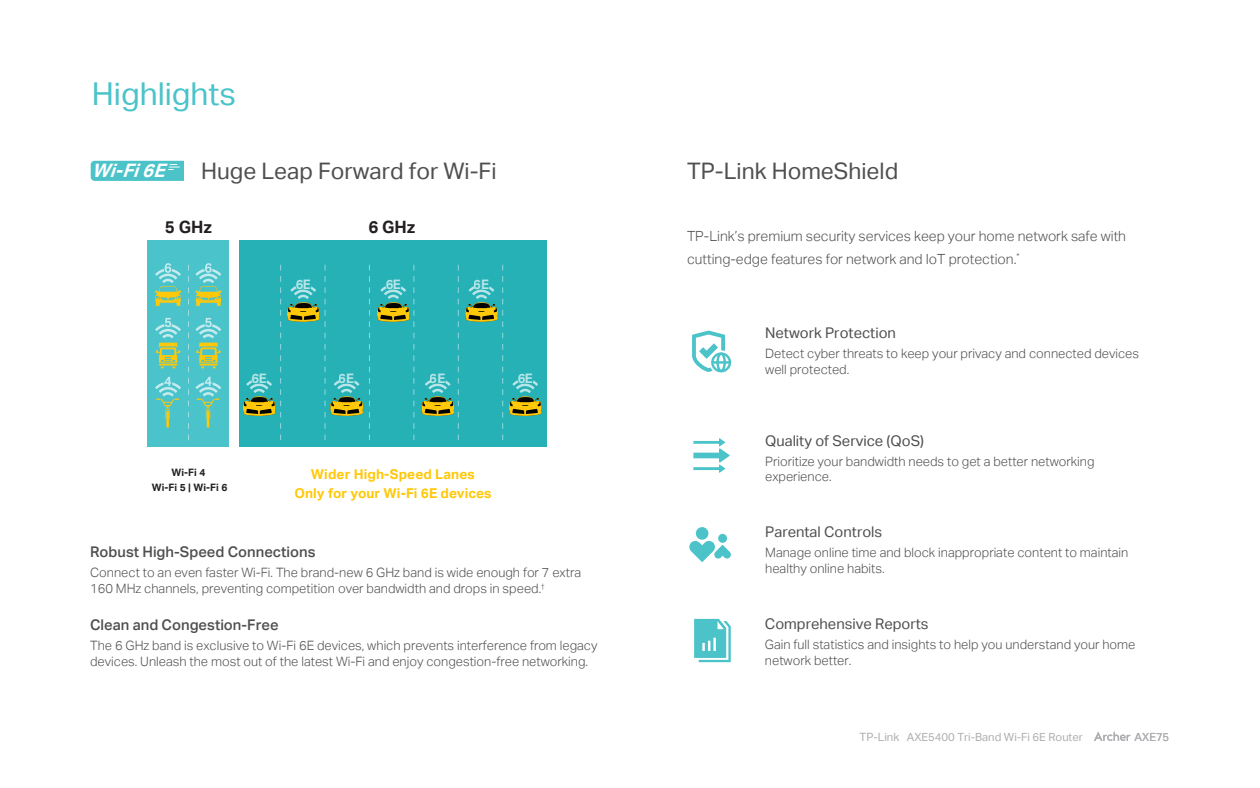
<style>
.page{position:relative;width:1260px;height:788px;background:#fff}
.page>*{position:absolute;margin:0;border:0;box-sizing:border-box;transform-origin:0 0}
.t1{font:31.5px "TP Link Aktiv Regular";color:#4ac3ca}
.t2{font:22.75px "TP Link Aktiv Regular";color:#4f4f51}
.t3{font:italic 18.55px "TP Link Aktiv Bold";color:#fff}
.t4{font:16.97px "TP Link Aktiv Bold";color:#231f20}
.t5{font:14.7px "TP Link Aktiv Regular";color:#4f4f51}
.t6{font:14.7px "TP Link Aktiv Medium";color:#4f4f51}
.t7{font:14px/22.8px "TP Link Aktiv Light";color:#4f4f51}
.t8{font:13.56px/18.7px "TP Link Aktiv Bold";letter-spacing:.01em;color:#ffc808;text-align:center}
.t9{font:13.12px "TP Link Aktiv Bold";letter-spacing:-.025em;color:#fff}
.t10{font:12.86px/15.5px "TP Link Aktiv Light";color:#4f4f51}
.t11{font:11.2px "TP Link Aktiv Regular";color:#adaeb1}
.t12{font:10.24px/15.3px "TP Link Aktiv Bold";color:#231f20;text-align:center}
.s1{font-size:11.38px}
</style>
<div class="page">
<div style="left:696px;top:527px;width:12px;height:12px;background:#4bc3c9;border-radius:50%"></div>
<div style="left:718px;top:534px;width:9px;height:8px;background:#4bc3c9;border-radius:50%"></div>
<svg style="left:689px;top:540px;width:42px;height:22px"></svg>
<svg style="left:694px;top:619px;width:37px;height:43px;background:#6eced3"></svg>
<svg style="left:693px;top:438px;width:37px;height:35px"></svg>
<svg style="left:692px;top:330px;width:39px;height:42px"></svg>
<svg style="left:1094px;top:731px;width:36px;height:9px"></svg>
<svg style="left:91px;top:161px;width:93px;height:20px;background:#4ec4c9"></svg>
<div style="left:239px;top:240px;width:308px;height:207px;background:#26b1b7"></div>
<div style="left:148px;top:240px;width:81px;height:207px;background:#4bc3cb"></div>
<svg style="left:369px;top:265px;width:1px;height:175px"></svg>
<svg style="left:188px;top:265px;width:1px;height:176px"></svg>
<svg style="left:243px;top:265px;width:38px;height:175px"></svg>
<svg style="left:287px;top:265px;width:76px;height:175px"></svg>
<svg style="left:377px;top:265px;width:37px;height:175px"></svg>
<svg style="left:421px;top:265px;width:38px;height:175px"></svg>
<svg style="left:465px;top:265px;width:38px;height:175px"></svg>
<svg style="left:509px;top:380px;width:33px;height:36px"></svg>
<svg style="left:195px;top:263px;width:27px;height:43px"></svg>
<svg style="left:195px;top:377px;width:27px;height:50px"></svg>
<svg style="left:195px;top:318px;width:27px;height:50px"></svg>
<svg style="left:155px;top:263px;width:26px;height:43px"></svg>
<hr style="left:166px;top:410px;width:3px;height:17px;background:#ffc808">
<svg style="left:155px;top:377px;width:26px;height:42px"></svg>
<svg style="left:155px;top:318px;width:26px;height:50px"></svg>
<h1 class="t1" style="left:92px;top:76px;width:146px">Highlights</h1>
<h3 class="t3" style="left:91px;top:160px;width:86px">Wi-Fi6E</h3>
<h2 class="t2" style="left:201px;top:158px;width:297px">Huge Leap Forward for Wi-Fi</h2>
<h3 class="t4" style="left:165px;top:218px;width:49px">5 GHz</h3>
<h3 class="t4" style="left:368px;top:218px;width:49px">6 GHz</h3>
<p class="t9" style="left:295px;top:276px;width:17px">6E</p>
<p class="t9" style="left:385px;top:276px;width:17px">6E</p>
<p class="t9" style="left:474px;top:276px;width:17px">6E</p>
<p class="t9" style="left:251px;top:370px;width:17px">6E</p>
<p class="t9" style="left:339px;top:370px;width:17px">6E</p>
<p class="t9" style="left:430px;top:370px;width:17px">6E</p>
<p class="t9" style="left:517px;top:370px;width:17px">6E</p>
<p class="t12" style="left:152px;top:465px;width:77px">Wi-Fi 4<br>Wi-Fi 5 | Wi-Fi 6</p>
<p class="t8" style="left:294px;top:465px;width:199px">Wider High-Speed Lanes<br>Only for your Wi-Fi 6E devices</p>
<p class="t6" style="left:90px;top:543px;width:227px">Robust High-Speed Connections</p>
<p class="t10" style="left:90px;top:565px;width:492px">Connect to an even faster Wi-Fi. The brand-new 6 GHz band is wide enough for 7 extra<br>160 MHz channels, preventing competition over bandwidth and drops in speed.<sup>†</sup></p>
<p class="t6" style="left:90px;top:616px;width:190px">Clean and Congestion-Free</p>
<p class="t10" style="left:90px;top:637px;width:509px">The 6 GHz band is exclusive to Wi-Fi 6E devices, which prevents interference from legacy devices. Unleash the most out of the latest Wi-Fi and enjoy congestion-free networking.</p>
<h2 class="t2" style="left:687px;top:158px;width:213px">TP-Link HomeShield</h2>
<p class="t7" style="left:687px;top:225px;width:441px">TP-Link’s premium security services keep your home network safe with cutting-edge features for network and IoT protection.<sup>*</sup></p>
<p class="t5" style="left:765px;top:324px;width:132px">Network Protection</p>
<p class="t10" style="left:765px;top:346px;width:375px">Detect cyber threats to keep your privacy and connected devices well protected.</p>
<p class="t5" style="left:765px;top:432px;width:160px">Quality of Service (QoS)</p>
<p class="t10" style="left:765px;top:453px;width:331px">Prioritize your bandwidth needs to get a better networking experience.</p>
<p class="t5" style="left:765px;top:523px;width:119px">Parental Controls</p>
<p class="t10" style="left:765px;top:545px;width:365px">Manage online time and block inappropriate content to maintain healthy online habits.</p>
<p class="t5" style="left:765px;top:615px;width:165px">Comprehensive Reports</p>
<p class="t10" style="left:765px;top:637px;width:372px">Gain full statistics and insights to help you understand your home network better.</p>
<p class="t11" style="left:860px;top:730px;width:225px"><span class="s1">TP-Link</span> AXE5400 Tri-Band Wi-Fi 6E Router</p>
<p class="t11" style="left:1135px;top:730px;width:36px">AXE75</p>
</div>
